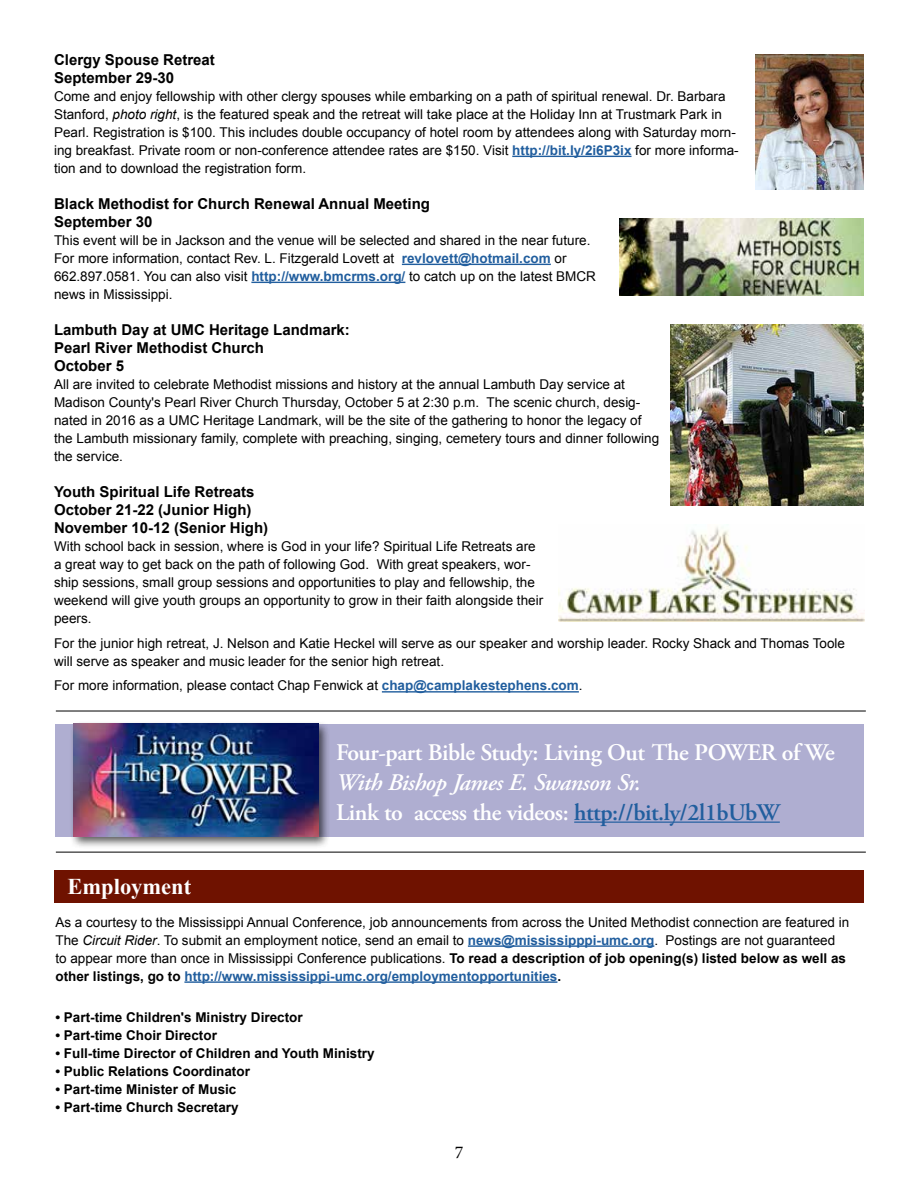
<style>
.page{position:relative;width:918px;height:1188px;background:#fff}
.page>*{position:absolute;margin:0;border:0;box-sizing:border-box;transform-origin:0 0}
.t1{font:italic 600 23.85px/30.2px "Adobe Garamond Pro";letter-spacing:-.02em;color:#fff}
.t2{font:600 23.85px "Adobe Garamond Pro";letter-spacing:-.02em;color:#fff}
.t3{font:700 22.5px "Times New Roman";color:#fff}
.t4{font:18px "Minion Pro";color:#000}
.t5{font:700 15px/18px "Arial";color:#000}
.t6{font:13.5px/18px "Arial";color:#000}
.t7{font:700 13.5px "Arial";color:#000}
.s1{font-style:italic}
.s2{font-weight:700;color:#215e9e}
.s3{font-style:normal}
.s4{font-style:normal;color:#215e9e}
.s5{font-weight:700}
</style>
<div class="page">
<hr style="left:512px;top:156px;width:120px;height:1px;background:#215e9e">
<hr style="left:402px;top:264px;width:149px;height:1px;background:#215e9e">
<hr style="left:251px;top:282px;width:154px;height:1px;background:#215e9e">
<hr style="left:382px;top:691px;width:197px;height:2px;background:#215e9e">
<img style="left:756px;top:54px;width:108px;height:135px">
<img style="left:619px;top:218px;width:245px;height:78px">
<img style="left:671px;top:325px;width:193px;height:180px">
<img style="left:559px;top:526px;width:305px;height:96px">
<hr style="left:468px;top:945px;width:186px;height:2px;background:#215e9e">
<hr style="left:184px;top:981px;width:373px;height:2px;background:#215e9e">
<div style="left:54px;top:870px;width:810px;height:33px;background:#6f1200"></div>
<div style="left:55px;top:724px;width:809px;height:113px;background:#afaed1"></div>
<hr style="left:574px;top:822px;width:206px;height:1px;background:#215e9e">
<div style="left:69px;top:720px;width:262px;height:129px;background:#000;opacity:.65"></div>
<img style="left:73px;top:724px;width:245px;height:112px">
<hr style="left:56px;top:852px;width:810px;height:1px;background:#000">
<hr style="left:56px;top:711px;width:810px;height:1px;background:#000">
<p class="t5" style="left:54px;top:51px;width:162px">Clergy Spouse Retreat<br>September 29-30</p>
<p class="t6" style="left:54px;top:87px;width:686px">Come and enjoy fellowship with other clergy spouses while embarking on a path of spiritual renewal. Dr. Barbara Stanford, <span class="s1">photo right</span>, is the featured speak and the retreat will take place at the Holiday Inn at Trustmark Park in Pearl. Registration is $100. This includes double occupancy of hotel room by attendees along with Saturday morn&shy;ing breakfast. Private room or non-conference attendee rates are $150. Visit <span class="s2">http://bit.ly/2i6P3ix</span> for more informa&shy;tion and to download the registration form.</p>
<p class="t5" style="left:54px;top:195px;width:378px">Black Methodist for Church Renewal Annual Meeting<br>September 30</p>
<p class="t6" style="left:54px;top:231px;width:544px">This event will be in Jackson and the venue will be selected and shared in the near future.<br>For more information, contact Rev. L. Fitzgerald Lovett at <span class="s2">revlovett@hotmail.com</span> or 662.897.0581. You can also visit <span class="s2">http://www.bmcrms.org/</span> to catch up on the latest BMCR news in Mississippi.</p>
<p class="t5" style="left:54px;top:321px;width:297px">Lambuth Day at UMC Heritage Landmark:<br>Pearl River Methodist Church<br>October 5</p>
<p class="t6" style="left:54px;top:375px;width:607px">All are invited to celebrate Methodist missions and history at the annual Lambuth Day service at Madison County's Pearl River Church Thursday, October 5 at 2:30 p.m. The scenic church, desig&shy;nated in 2016 as a UMC Heritage Landmark, will be the site of the gathering to honor the legacy of the Lambuth missionary family, complete with preaching, singing, cemetery tours and dinner following the service.</p>
<p class="t5" style="left:54px;top:483px;width:216px">Youth Spiritual Life Retreats<br>October 21-22 (Junior High)<br>November 10-12 (Senior High)</p>
<p class="t6" style="left:54px;top:537px;width:491px">With school back in session, where is God in your life? Spiritual Life Retreats are a great way to get back on the path of following God. With great speakers, wor&shy;ship sessions, small group sessions and opportunities to play and fellowship, the weekend will give youth groups an opportunity to grow in their faith alongside their peers.</p>
<p class="t6" style="left:54px;top:634px;width:793px">For the junior high retreat, J. Nelson and Katie Heckel will serve as our speaker and worship leader. Rocky Shack and Thomas Toole will serve as speaker and music leader for the senior high retreat.</p>
<p class="t6" style="left:54px;top:677px;width:530px">For more information, please contact Chap Fenwick at <span class="s2">chap@camplakestephens.com</span>.</p>
<h2 class="t3" style="left:68px;top:871px;width:125px">Employment</h2>
<h1 class="t2" style="left:336px;top:738px;width:500px">Four-part Bible Study: Living Out The POWER of We</h1>
<h1 class="t1" style="left:336px;top:768px;width:445px">With Bishop James E. Swanson Sr.<br><span class="s3">Link to access the videos:</span> <span class="s4">http://bit.ly/2l1bUbW</span></h1>
<p class="t6" style="left:55px;top:913px;width:795px">As a courtesy to the Mississippi Annual Conference, job announcements from across the United Methodist connection are featured in The <span class="s1">Circuit Rider</span>. To submit an employment notice, send an email to <span class="s2">news@mississipppi-umc.org</span>. Postings are not guaranteed to appear more than once in Mississippi Conference publications. <span class="s5">To read a description of job opening(s) listed below as well as other listings, go to</span> <span class="s2">http://www.mississippi-umc.org/employmentopportunities</span><span class="s5">.</span></p>
<p class="t7" style="left:55px;top:1008px;width:249px">• Part-time Children's Ministry Director</p>
<p class="t7" style="left:55px;top:1026px;width:163px">• Part-time Choir Director</p>
<p class="t7" style="left:55px;top:1044px;width:321px">• Full-time Director of Children and Youth Ministry</p>
<p class="t7" style="left:55px;top:1062px;width:196px">• Public Relations Coordinator</p>
<p class="t7" style="left:55px;top:1080px;width:183px">• Part-time Minister of Music</p>
<p class="t7" style="left:55px;top:1098px;width:185px">• Part-time Church Secretary</p>
<h3 class="t4" style="left:455px;top:1140px;width:10px">7</h3>
</div>
